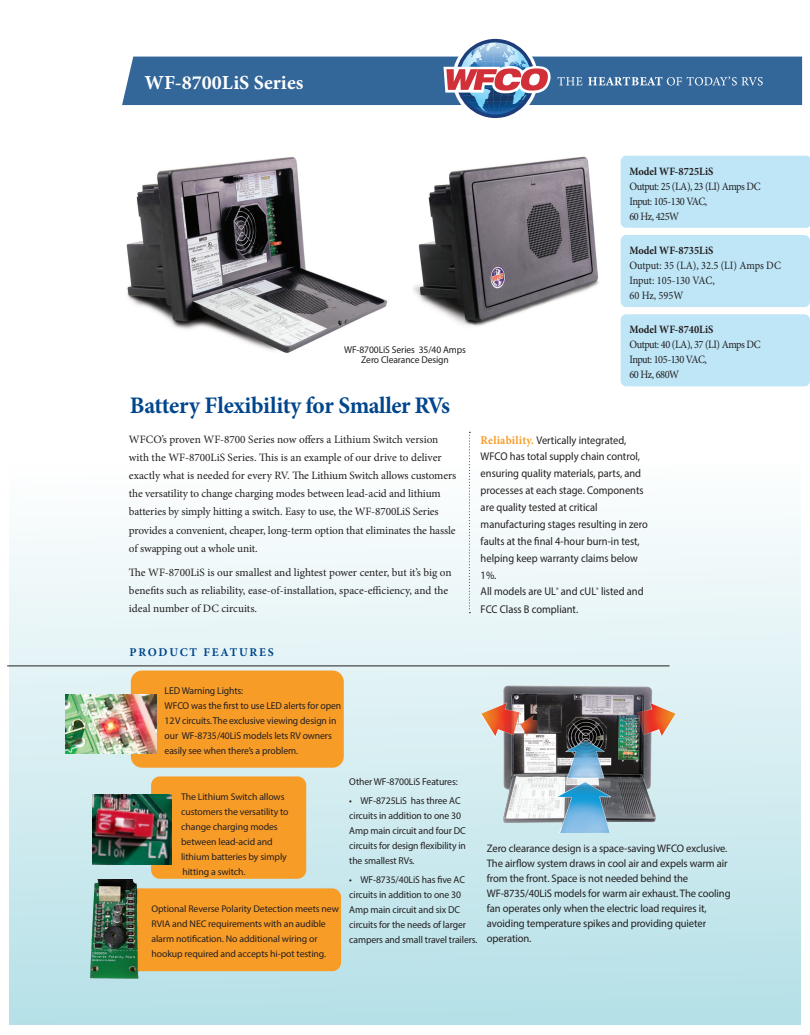
<style>
.page{position:relative;width:810px;height:1035px;background:#fff}
.page>*{position:absolute;margin:0;border:0;box-sizing:border-box;transform-origin:0 0}
.MAIN_HEADER_PAGE_1{font:700 23.75px "Minion Pro";letter-spacing:-.015em;color:#01468c}
.PRODUCT_SERIES_NAME{font:700 20px "Minion Pro";color:#fff}
.PRODUCT_FEATURES_HEA{font:700 11.88px "Minion Pro";letter-spacing:.15em;color:#01468c}
.BODY_COPY_PAGE_1{font:11.25px/18.1px "Minion Pro";letter-spacing:-.01em;color:#231f20}
.SIDEBAR_TEXT_PAGE_1{font:11.25px/16.9px "Myriad Pro";color:#231f20;scale:.93 1}
.BODY_COPY_PAGE_1-2{font:11.25px "Minion Pro";letter-spacing:-.01em;color:#231f20;scale:.92 1}
.BODY_COPY_PAGE_1-3{font:11.25px "Minion Pro";letter-spacing:-.04em;color:#231f20;scale:.92 1}
.BLUE_PRODUCT_BOX_SPE{font:700 11.25px "Minion Pro";color:#231f20;scale:.92 1}
.BODY_COPY_PAGE_1-4{font:11.25px "Minion Pro";letter-spacing:-.05em;color:#231f20;scale:.92 1}
.BODY_COPY_PAGE_1-5{font:11.25px "Minion Pro";letter-spacing:-.055em;color:#231f20;scale:.92 1}
.PRODUCT_FEATURE_CATI{font:11px/15px "Myriad Pro";letter-spacing:-.01em;color:#231f20;text-align:justify}
.PRODUCT_FEATURE_CATI-2{font:10px/15px "Myriad Pro";letter-spacing:-.01em;color:#231f20}
.PRODUCT_FEATURE_CATI-3{font:9.88px/10px "Myriad Pro";letter-spacing:-.01em;color:#231f20;text-align:center}
.COLOR_BOX_FEATURES_C{font:9.75px/15px "Myriad Pro";letter-spacing:-.01em;color:#231f20}
.s1{font-family:"Minion Pro";font-weight:700;font-size:11.88px;color:#f89c28}
</style>
<div class="page">
<svg style="left:122px;top:39px;width:680px;height:79px"></svg>
<div style="left:9px;top:465px;width:792px;height:560px;background:linear-gradient(to bottom,#fcfdfd,#b4e0e7)"></div>
<div style="left:131px;top:671px;width:213px;height:97px;background:#f89c28;border-radius:11px"></div>
<img style="left:65px;top:695px;width:92px;height:59px">
<img style="left:126px;top:157px;width:262px;height:196px">
<img style="left:413px;top:156px;width:186px;height:170px">
<svg style="left:469px;top:432px;width:1px;height:181px"></svg>
<hr style="left:7px;top:666px;width:663px;height:1px;background:#231f20">
<div style="left:621px;top:235px;width:189px;height:72px;background:#bee6f7;border-radius:6px"></div>
<div style="left:621px;top:156px;width:189px;height:72px;background:#bee6f7"></div>
<div style="left:621px;top:314px;width:189px;height:72px;background:#bee6f7;border-radius:6px"></div>
<img style="left:481px;top:685px;width:195px;height:148px">
<div style="left:151px;top:776px;width:155px;height:103px;background:#f89c28;border-radius:9px"></div>
<img style="left:93px;top:795px;width:79px;height:70px">
<div style="left:121px;top:888px;width:220px;height:83px;background:#f89c28;border-radius:9px"></div>
<img style="left:79px;top:879px;width:76px;height:107px">
<p class="PRODUCT_SERIES_NAME" style="left:144px;top:68px;width:161px">WF-8700LiS Series</p>
<p class="PRODUCT_FEATURE_CATI-3" style="left:344px;top:344px;width:123px">WF-8700LiS Series 35/40 Amps<br>Zero Clearance Design</p>
<p class="MAIN_HEADER_PAGE_1" style="left:130px;top:389px;width:322px">Battery Flexibility for Smaller RVs</p>
<p class="BODY_COPY_PAGE_1" style="left:129px;top:430px;width:329px">WFCO’s proven WF-8700 Series now offers a Lithium Switch version with the WF-8700LiS Series. This is an example of our drive to deliver exactly what is needed for every RV. The Lithium Switch allows customers the versatility to change charging modes between lead-acid and lithium batteries by simply hitting a switch. Easy to use, the WF-8700LiS Series provides a convenient, cheaper, long-term option that eliminates the hassle of swapping out a whole unit.</p>
<p class="BODY_COPY_PAGE_1" style="left:129px;top:563px;width:324px">The WF-8700LiS is our smallest and lightest power center, but it’s big on benefits such as reliability, ease-of-installation, space-efficiency, and the ideal number of DC circuits.</p>
<p class="PRODUCT_FEATURES_HEA" style="left:130px;top:644px;width:146px">PRODUCT FEATURES</p>
<p class="PRODUCT_FEATURE_CATI-2" style="left:165px;top:683px;width:80px">LED Warning Lights:</p>
<p class="PRODUCT_FEATURE_CATI-2" style="left:165px;top:698px;width:178px">WFCO was the first to use LED alerts for open 12V circuits. The exclusive viewing design in our WF-8735/40LiS models lets RV owners easily see when there’s a problem.</p>
<p class="BLUE_PRODUCT_BOX_SPE" style="left:629px;top:163px;width:93px">Model WF-8725LiS</p>
<p class="BODY_COPY_PAGE_1-3" style="left:629px;top:178px;width:144px">Output: 25 (LA), 23 (LI) Amps DC</p>
<p class="BODY_COPY_PAGE_1-4" style="left:629px;top:193px;width:86px">Input: 105-130 VAC,</p>
<p class="BODY_COPY_PAGE_1-2" style="left:629px;top:208px;width:56px">60 Hz, 425W</p>
<p class="BLUE_PRODUCT_BOX_SPE" style="left:629px;top:242px;width:93px">Model WF-8735LiS</p>
<p class="BODY_COPY_PAGE_1-2" style="left:629px;top:258px;width:166px">Output: 35 (LA), 32.5 (LI) Amps DC</p>
<p class="BODY_COPY_PAGE_1-2" style="left:629px;top:273px;width:94px">Input: 105-130 VAC,</p>
<p class="BODY_COPY_PAGE_1-2" style="left:629px;top:288px;width:60px">60 Hz, 595W</p>
<p class="BLUE_PRODUCT_BOX_SPE" style="left:629px;top:322px;width:93px">Model WF-8740LiS</p>
<p class="BODY_COPY_PAGE_1-3" style="left:629px;top:337px;width:144px">Output: 40 (LA), 37 (LI) Amps DC</p>
<p class="BODY_COPY_PAGE_1-5" style="left:629px;top:352px;width:86px">Input: 105-130 VAC,</p>
<p class="BODY_COPY_PAGE_1-2" style="left:629px;top:367px;width:56px">60 Hz, 680W</p>
<p class="SIDEBAR_TEXT_PAGE_1" style="left:481px;top:431px;width:181px"><span class="s1">Reliability.</span> Vertically integrated, WFCO has total supply chain control, ensuring quality materials, parts, and processes at each stage. Components are quality tested at critical manufacturing stages resulting in zero faults at the final 4-hour burn-in test, helping keep warranty claims below 1%.</p>
<p class="SIDEBAR_TEXT_PAGE_1" style="left:481px;top:583px;width:177px;line-height:17.4px">All models are UL<sup>®</sup> and cUL<sup>®</sup> listed and<br>FCC Class B compliant.</p>
<p class="COLOR_BOX_FEATURES_C" style="left:181px;top:789px;width:109px">The Lithium Switch allows customers the versatility to change charging modes</p>
<p class="COLOR_BOX_FEATURES_C" style="left:181px;top:834px;width:93px">between lead-acid and</p>
<p class="COLOR_BOX_FEATURES_C" style="left:181px;top:849px;width:107px">lithium batteries by simply hitting a switch.</p>
<p class="COLOR_BOX_FEATURES_C" style="left:151px;top:901px;width:189px">Optional Reverse Polarity Detection meets new RVIA and NEC requirements with an audible alarm notification. No additional wiring or hookup required and accepts hi-pot testing.</p>
<p class="PRODUCT_FEATURE_CATI-2" style="left:349px;top:774px;width:110px">Other WF-8700LiS Features:</p>
<p class="PRODUCT_FEATURE_CATI-2" style="left:349px;top:793px;width:118px">• WF-8725LiS has three AC circuits in addition to one 30<br>Amp main circuit and four DC circuits for design flexibility in the smallest RVs.</p>
<p class="PRODUCT_FEATURE_CATI-2" style="left:349px;top:872px;width:130px">• WF-8735/40LiS has five AC circuits in addition to one 30<br>Amp main circuit and six DC circuits for the needs of larger campers and small travel trailers.</p>
<p class="PRODUCT_FEATURE_CATI" style="left:487px;top:841px;width:242px">Zero clearance design is a space-saving WFCO exclusive.<br>The airflow system draws in cool air and expels warm air from the front. Space is not needed behind the</p>
<p class="PRODUCT_FEATURE_CATI" style="left:487px;top:886px;width:245px;text-align:left">WF-8735/40LiS models for warm air exhaust. The cooling fan operates only when the electric load requires it, avoiding temperature spikes and providing quieter operation.</p>
</div>
